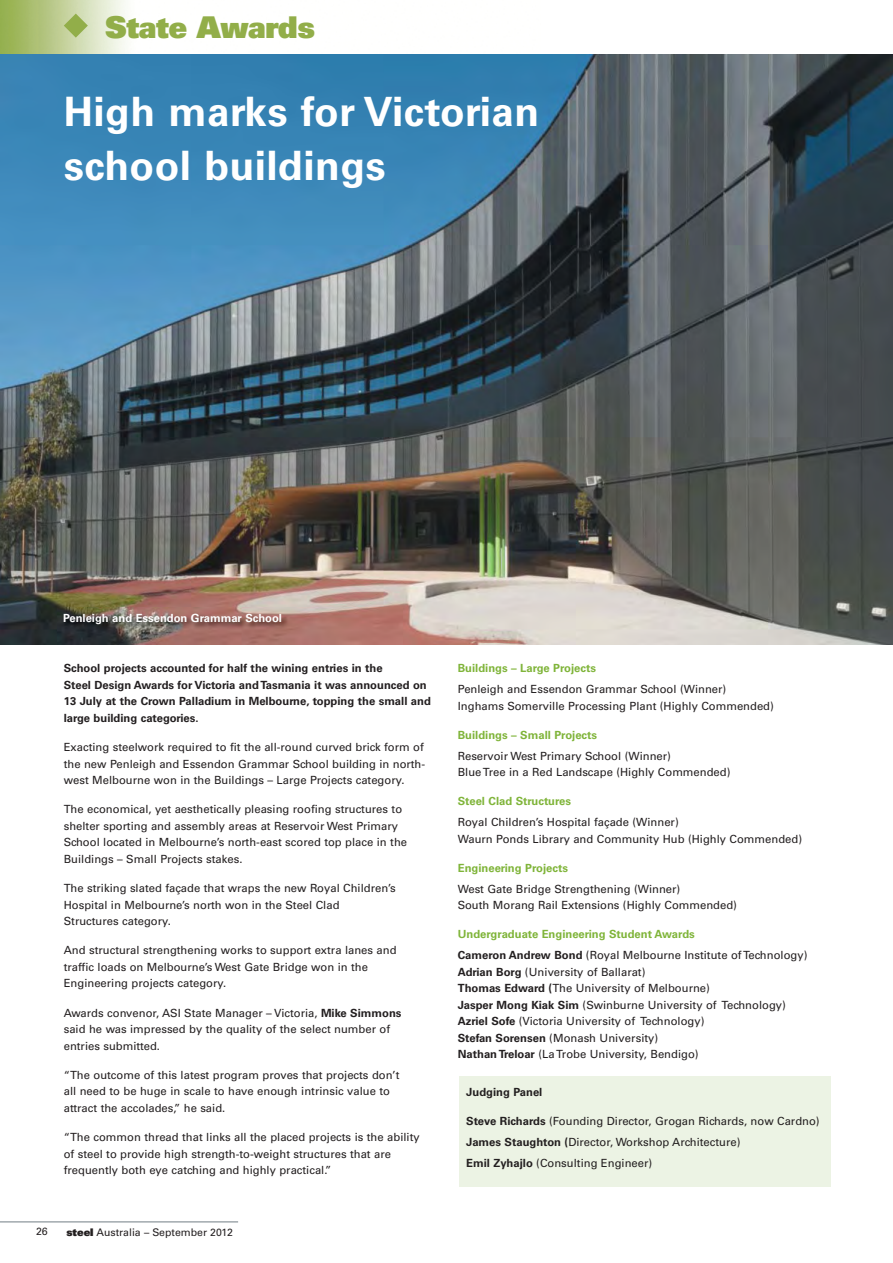
<style>
.page{position:relative;width:893px;height:1263px;background:#fff}
.page>*{position:absolute;margin:0;border:0;box-sizing:border-box;transform-origin:0 0}
.t1{font:700 40.5px/54px "Univers CE";letter-spacing:.01em;color:#fff}
.t2{font:900 30px "Univers";letter-spacing:-.015em;color:#92ae49}
.t3{font:500 11.25px/16.5px "Univers CE";color:#231f20}
.t4{font:700 11.25px/16.5px "Univers CE";color:#231f20}
.t5{font:700 11.25px/20.7px "Univers CE";color:#7fb439}
.t6{font:700 11.25px "Univers CE";color:#fff}
.t7{font:500 10.5px "Univers CE";color:#231f20}
.s1{font-weight:700}
.s2{font-family:"Univers";font-weight:900}
.s3{color:#231f20}
.s4{font-weight:500;color:#231f20}
</style>
<div class="page">
<div style="left:459px;top:1076px;width:371px;height:110px;background:#ecf3e4"></div>
<hr style="left:0;top:1221px;width:238px;height:1px;background:#727d84">
<img style="left:0;top:0;width:126px;height:54px">
<svg style="left:64px;top:14px;width:24px;height:24px"></svg>
<img style="left:0;top:54px;width:893px;height:590px">
<img style="left:57px;top:607px;width:345px;height:38px">
<h2 class="t2" style="left:105px;top:16px;width:212px">State Awards</h2>
<h1 class="t1" style="left:64px;top:88px;width:477px">High marks for Victorian school buildings</h1>
<p class="t6" style="left:63px;top:614px;width:221px">Penleigh and Essendon Grammar School</p>
<p class="t4" style="left:64px;top:661px;width:369px">School projects accounted for half the wining entries in the<br>Steel Design Awards for Victoria and Tasmania it was announced on 13 July at the Crown Palladium in Melbourne, topping the small and large building categories.</p>
<p class="t3" style="left:64px;top:740px;width:363px">Exacting steelwork required to fit the all-round curved brick form of the new Penleigh and Essendon Grammar School building in north&shy;west Melbourne won in the Buildings – Large Projects category.</p>
<p class="t3" style="left:64px;top:802px;width:345px">The economical, yet aesthetically pleasing roofing structures to shelter sporting and assembly areas at Reservoir West Primary School located in Melbourne’s north-east scored top place in the Buildings – Small Projects stakes.</p>
<p class="t3" style="left:64px;top:881px;width:333px">The striking slated façade that wraps the new Royal Children’s<br>Hospital in Melbourne’s north won in the Steel Clad<br>Structures category.</p>
<p class="t3" style="left:64px;top:943px;width:334px">And structural strengthening works to support extra lanes and traffic loads on Melbourne’s West Gate Bridge won in the<br>Engineering projects category.</p>
<p class="t3" style="left:64px;top:1005px;width:339px">Awards convenor, ASI State Manager – Victoria, <span class="s1">Mike Simmons </span>said he was impressed by the quality of the select number of entries submitted.</p>
<p class="t3" style="left:64px;top:1068px;width:337px">“The outcome of this latest program proves that projects don’t all need to be huge in scale to have enough intrinsic value to attract the accolades,” he said.</p>
<p class="t3" style="left:64px;top:1130px;width:357px">“The common thread that links all the placed projects is the ability of steel to provide high strength-to-weight structures that are frequently both eye catching and highly practical.”</p>
<p class="t7" style="left:36px;top:1228px;width:13px">26</p>
<p class="t7" style="left:66px;top:1228px;width:168px"><span class="s2">steel</span> Australia – September 2012</p>
<p class="t5" style="left:458px;top:659px;width:140px">Buildings – Large Projects</p>
<p class="t3" style="left:458px;top:682px;width:318px">Penleigh and Essendon Grammar School (Winner)<br>Inghams Somerville Processing Plant (Highly Commended)</p>
<p class="t5" style="left:458px;top:725px;width:141px">Buildings – Small Projects</p>
<p class="t3" style="left:458px;top:748px;width:274px">Reservoir West Primary School (Winner)<br>Blue Tree in a Red Landscape (Highly Commended)</p>
<p class="t5" style="left:458px;top:792px;width:115px">Steel Clad Structures</p>
<p class="t3" style="left:458px;top:815px;width:346px">Royal Children’s Hospital façade (Winner)<br>Waurn Ponds Library and Community Hub (Highly Commended)</p>
<p class="t5" style="left:458px;top:858px;width:112px">Engineering Projects</p>
<p class="t3" style="left:458px;top:881px;width:281px">West Gate Bridge Strengthening (Winner)<br>South Morang Rail Extensions (Highly Commended)</p>
<p class="t5" style="left:458px;top:925px;width:351px">Undergraduate Engineering Student Awards<br><span class="s3">Cameron Andrew Bond</span> <span class="s4">(Royal Melbourne Institute of Technology)</span></p>
<p class="t3" style="left:458px;top:964px;width:330px"><span class="s1">Adrian Borg</span> (University of Ballarat)<br><span class="s1">Thomas Edward (</span>The University of Melbourne)<br><span class="s1">Jasper Mong Kiak Sim</span> (Swinburne University of Technology)<br><span class="s1">Azriel Sofe</span> (Victoria University of Technology)<br><span class="s1">Stefan Sorensen</span> (Monash University)<br><span class="s1">Nathan Treloar</span> (La Trobe University, Bendigo)</p>
<p class="t4" style="left:466px;top:1085px;width:78px">Judging Panel</p>
<p class="t3" style="left:466px;top:1112px;width:355px;line-height:20.7px"><span class="s1">Steve Richards</span> (Founding Director, Grogan Richards, now Cardno)<br><span class="s1">James Staughton (</span>Director, Workshop Architecture)<br><span class="s1">Emil Zyhajlo</span> (Consulting Engineer)</p>
</div>
